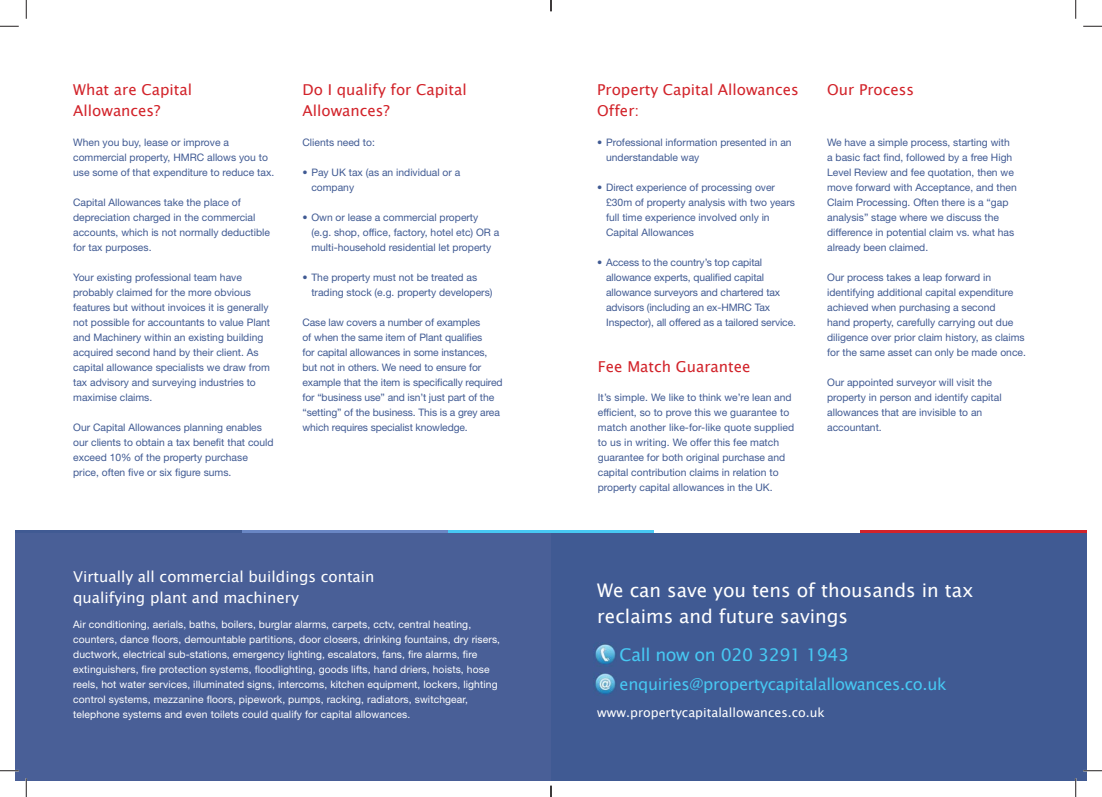
<style>
.page{position:relative;width:1102px;height:797px;background:#fff}
.page>*{position:absolute;margin:0;border:0;box-sizing:border-box;transform-origin:0 0}
.t1{font:18.75px/26.2px "Lucida Sans Unicode";color:#fff}
.t2{font:17.5px "Lucida Sans Unicode";letter-spacing:-.02em;color:#47c8f3}
.t3{font:16.25px "Lucida Sans Unicode";letter-spacing:-.02em;color:#47c8f3}
.t4{font:15px/21.2px "Lucida Sans Unicode";color:#d2232a}
.t5{font:15px/21.2px "Lucida Sans Unicode";color:#fff}
.t6{font:12.5px "Lucida Sans Unicode";color:#fff}
.t7{font:10.25px/15px "Helvetica Neue LT Std";color:#405a93}
.t8{font:10.25px/15px "Helvetica Neue LT Std";letter-spacing:.01em;color:#fff}
</style>
<div class="page">
<div style="left:16px;top:531px;width:535px;height:250px;background:#495f97"></div>
<div style="left:551px;top:531px;width:535px;height:250px;background:#405a93"></div>
<img style="left:595px;top:642px;width:21px;height:23px">
<img style="left:593px;top:673px;width:23px;height:22px">
<hr style="left:16px;top:530px;width:226px;height:3px;background:#405a93">
<hr style="left:859px;top:530px;width:227px;height:3px;background:#d2232a">
<hr style="left:448px;top:530px;width:205px;height:3px;background:#47c8f3">
<hr style="left:242px;top:530px;width:206px;height:3px;background:#6986c4">
<hr style="left:653px;top:530px;width:206px;height:3px;background:#fff">
<svg style="left:0;top:25px;width:19px;height:2px"></svg>
<svg style="left:1083px;top:25px;width:18px;height:2px"></svg>
<svg style="left:0;top:770px;width:19px;height:1px"></svg>
<svg style="left:1083px;top:770px;width:18px;height:1px"></svg>
<svg style="left:25px;top:0;width:2px;height:19px"></svg>
<svg style="left:25px;top:778px;width:2px;height:19px"></svg>
<svg style="left:1075px;top:0;width:1px;height:19px"></svg>
<svg style="left:1075px;top:778px;width:1px;height:19px"></svg>
<svg style="left:550px;top:785px;width:1px;height:12px"></svg>
<h3 class="t4" style="left:302px;top:79px;width:166px">Do I qualify for Capital<br>Allowances?</h3>
<p class="t7" style="left:302px;top:136px;width:74px">Clients need to:</p>
<p class="t7" style="left:311px;top:166px;width:150px;text-indent:-9px">• Pay UK tax (as an individual or a company</p>
<p class="t7" style="left:311px;top:211px;width:189px;text-indent:-9px">• Own or lease a commercial property (e.g. shop, office, factory, hotel etc) OR a multi-household residential let property</p>
<p class="t7" style="left:311px;top:271px;width:183px;text-indent:-9px">• The property must not be treated as trading stock (e.g. property developers)</p>
<p class="t7" style="left:302px;top:316px;width:202px">Case law covers a number of examples<br>of when the same item of Plant qualifies<br>for capital allowances in some instances, but not in others. We need to ensure for example that the item is specifically required for “business use” and isn’t just part of the “setting” of the business. This is a grey area which requires specialist knowledge.</p>
<h3 class="t4" style="left:73px;top:79px;width:120px">What are Capital<br>Allowances?</h3>
<h3 class="t4" style="left:597px;top:79px;width:203px">Property Capital Allowances<br>Offer:</h3>
<h3 class="t4" style="left:827px;top:79px;width:88px">Our Process</h3>
<p class="t7" style="left:606px;top:136px;width:187px;text-indent:-9px">• Professional information presented in an understandable way</p>
<p class="t7" style="left:606px;top:181px;width:190px;text-indent:-9px">• Direct experience of processing over £30m of property analysis with two years full time experience involved only in Capital Allowances</p>
<p class="t7" style="left:606px;top:256px;width:191px;text-indent:-9px">• Access to the country’s top capital allowance experts, qualified capital allowance surveyors and chartered tax advisors (including an ex-HMRC Tax Inspector), all offered as a tailored service.</p>
<p class="t7" style="left:73px;top:136px;width:202px">When you buy, lease or improve a commercial property, HMRC allows you to use some of that expenditure to reduce tax.</p>
<p class="t7" style="left:73px;top:196px;width:198px">Capital Allowances take the place of depreciation charged in the commercial accounts, which is not normally deductible for tax purposes.</p>
<p class="t7" style="left:73px;top:271px;width:198px">Your existing professional team have probably claimed for the more obvious features but without invoices it is generally not possible for accountants to value Plant and Machinery within an existing building acquired second hand by their client. As capital allowance specialists we draw from tax advisory and surveying industries to maximise claims.</p>
<p class="t7" style="left:73px;top:421px;width:202px">Our Capital Allowances planning enables our clients to obtain a tax benefit that could exceed 10% of the property purchase price, often five or six figure sums.</p>
<p class="t7" style="left:827px;top:136px;width:191px">We have a simple process, starting with a basic fact find, followed by a free High Level Review and fee quotation, then we move forward with Acceptance, and then Claim Processing. Often there is a “gap analysis” stage where we discuss the difference in potential claim vs. what has already been claimed.</p>
<p class="t7" style="left:827px;top:271px;width:200px">Our process takes a leap forward in identifying additional capital expenditure achieved when purchasing a second<br>hand property, carefully carrying out due diligence over prior claim history, as claims for the same asset can only be made once.</p>
<p class="t7" style="left:827px;top:376px;width:176px">Our appointed surveyor will visit the property in person and identify capital allowances that are invisible to an accountant.</p>
<h3 class="t4" style="left:598px;top:356px;width:154px">Fee Match Guarantee</h3>
<p class="t7" style="left:598px;top:391px;width:198px">It’s simple. We like to think we’re lean and efficient, so to prove this we guarantee to match another like-for-like quote supplied to us in writing. We offer this fee match guarantee for both original purchase and capital contribution claims in relation to property capital allowances in the UK.</p>
<h3 class="t5" style="left:73px;top:566px;width:303px">Virtually all commercial buildings contain qualifying plant and machinery</h3>
<p class="t8" style="left:73px;top:618px;width:428px">Air conditioning, aerials, baths, boilers, burglar alarms, carpets, cctv, central heating, counters, dance floors, demountable partitions, door closers, drinking fountains, dry risers, ductwork, electrical sub-stations, emergency lighting, escalators, fans, fire alarms, fire extinguishers, fire protection systems, floodlighting, goods lifts, hand driers, hoists, hose reels, hot water services, illuminated signs, intercoms, kitchen equipment, lockers, lighting control systems, mezzanine floors, pipework, pumps, racking, radiators, switchgear, telephone systems and even toilets could qualify for capital allowances.</p>
<h1 class="t1" style="left:597px;top:577px;width:378px">We can save you tens of thousands in tax reclaims and future savings</h1>
<h2 class="t2" style="left:619px;top:642px;width:231px">Call now on 020 3291 1943</h2>
<h3 class="t3" style="left:619px;top:672px;width:328px">enquiries@propertycapitalallowances.co.uk</h3>
<p class="t6" style="left:597px;top:703px;width:229px">www.propertycapitalallowances.co.uk</p>
</div>
